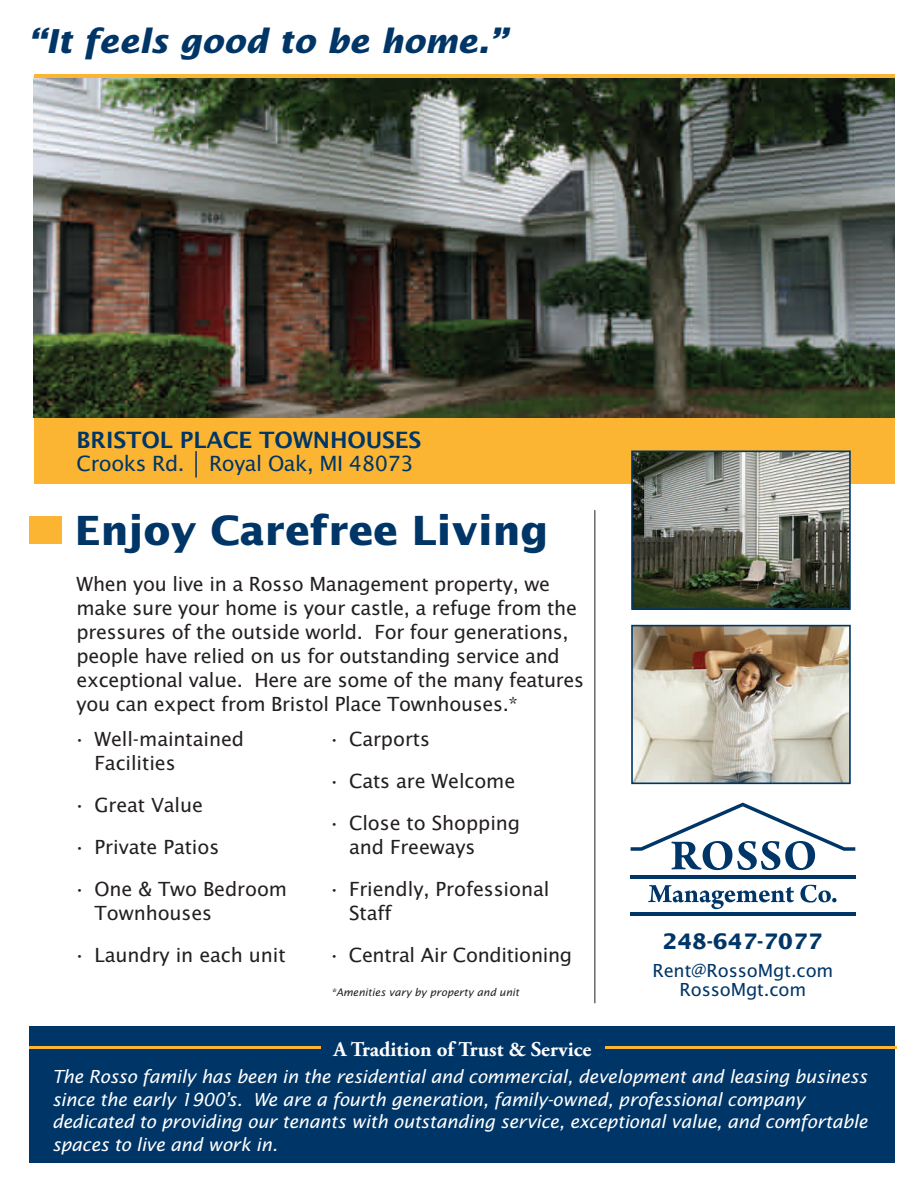
<style>
.page{position:relative;width:922px;height:1189px;background:#fff}
.page>*{position:absolute;margin:0;border:0;box-sizing:border-box;transform-origin:0 0}
.t1{font:700 40.35px "Lucida Sans";color:#003667}
.t2{font:italic 700 33px "Lucida Sans";color:#003667}
.t3{font:600 22.5px "Lucida Sans";letter-spacing:-.005em;color:#003667}
.t4{font:700 21.45px "Lucida Sans";color:#003667}
.t5{font:21px "Lucida Sans";letter-spacing:-.02em;color:#003667}
.t6{font:700 21px "Adobe Garamond Pro";color:#fff}
.t7{font:19.5px/24px "Lucida Sans";letter-spacing:-.015em;color:#231f20}
.t8{font:italic 18px/22.5px "Lucida Sans";letter-spacing:-.015em;color:#fff}
.t9{font:18px "Lucida Sans";letter-spacing:-.005em;color:#003667}
.t10{font:italic 10.5px "Lucida Sans";letter-spacing:-.005em;color:#231f20}
</style>
<div class="page">
<div style="left:34px;top:418px;width:860px;height:66px;background:#fcb532"></div>
<img style="left:634px;top:453px;width:213px;height:154px">
<div style="left:631px;top:450px;width:219px;height:160px;border:2px solid #003667"></div>
<img style="left:634px;top:628px;width:213px;height:153px">
<div style="left:631px;top:625px;width:219px;height:159px;border:2px solid #003667"></div>
<hr style="left:195px;top:451px;width:2px;height:26px;background:#003667">
<img style="left:34px;top:77px;width:860px;height:341px">
<hr style="left:34px;top:74px;width:860px;height:3px;background:#fcb532">
<div style="left:29px;top:1026px;width:865px;height:137px;background:#003667"></div>
<hr style="left:29px;top:1046px;width:867px;height:3px;background:#fcb532">
<div style="left:321px;top:1031px;width:283px;height:32px;background:#003667"></div>
<div style="left:29px;top:516px;width:33px;height:28px;background:#fcb532"></div>
<hr style="left:594px;top:510px;width:1px;height:493px;background:#231f20">
<svg style="left:648px;top:885px;width:145px;height:24px"></svg>
<svg style="left:800px;top:885px;width:36px;height:17px"></svg>
<svg style="left:630px;top:802px;width:225px;height:68px"></svg>
<hr style="left:630px;top:875px;width:225px;height:4px;background:#003667">
<hr style="left:630px;top:912px;width:225px;height:4px;background:#003667">
<h2 class="t2" style="left:28px;top:21px;width:480px">“It feels good to be home.”</h2>
<p class="t3" style="left:77px;top:427px;width:346px">BRISTOL PLACE TOWNHOUSES</p>
<p class="t5" style="left:77px;top:452px;width:338px">Crooks Rd. Royal Oak, MI 48073</p>
<h1 class="t1" style="left:75px;top:506px;width:475px">Enjoy Carefree Living</h1>
<p class="t7" style="left:77px;top:572px;width:509px">When you live in a Rosso Management property, we make sure your home is your castle, a refuge from the pressures of the outside world. For four generations, people have relied on us for outstanding service and exceptional value. Here are some of the many features you can expect from Bristol Place Townhouses.*</p>
<p class="t7" style="left:95px;top:727px;width:151px;text-indent:-21px">• Well-maintained<br>Facilities</p>
<p class="t7" style="left:74px;top:793px;width:131px">• Great Value</p>
<p class="t7" style="left:74px;top:835px;width:147px">• Private Patios</p>
<p class="t7" style="left:95px;top:877px;width:194px;text-indent:-21px">• One &amp; Two Bedroom<br>Townhouses</p>
<p class="t7" style="left:74px;top:943px;width:213px">• Laundry in each unit</p>
<p class="t7" style="left:328px;top:727px;width:103px">• Carports</p>
<p class="t7" style="left:328px;top:769px;width:189px">• Cats are Welcome</p>
<p class="t7" style="left:349px;top:811px;width:172px;text-indent:-21px">• Close to Shopping and Freeways</p>
<p class="t7" style="left:349px;top:877px;width:202px;text-indent:-21px">• Friendly, Professional<br>Staff</p>
<p class="t7" style="left:328px;top:943px;width:245px">• Central Air Conditioning</p>
<p class="t4" style="left:662px;top:928px;width:161px">248-647-7077</p>
<p class="t9" style="left:652px;top:960px;width:182px">Rent@RossoMgt.com</p>
<p class="t10" style="left:331px;top:986px;width:190px">*Amenities vary by property and unit</p>
<p class="t9" style="left:679px;top:979px;width:128px">RossoMgt.com</p>
<p class="t6" style="left:333px;top:1036px;width:259px">A Tradition of Trust &amp; Service</p>
<p class="t8" style="left:52px;top:1065px;width:817px">The Rosso family has been in the residential and commercial, development and leasing business since the early 1900’s. We are a fourth generation, family-owned, professional company dedicated to providing our tenants with outstanding service, exceptional value, and comfortable spaces to live and work in.</p>
</div>
